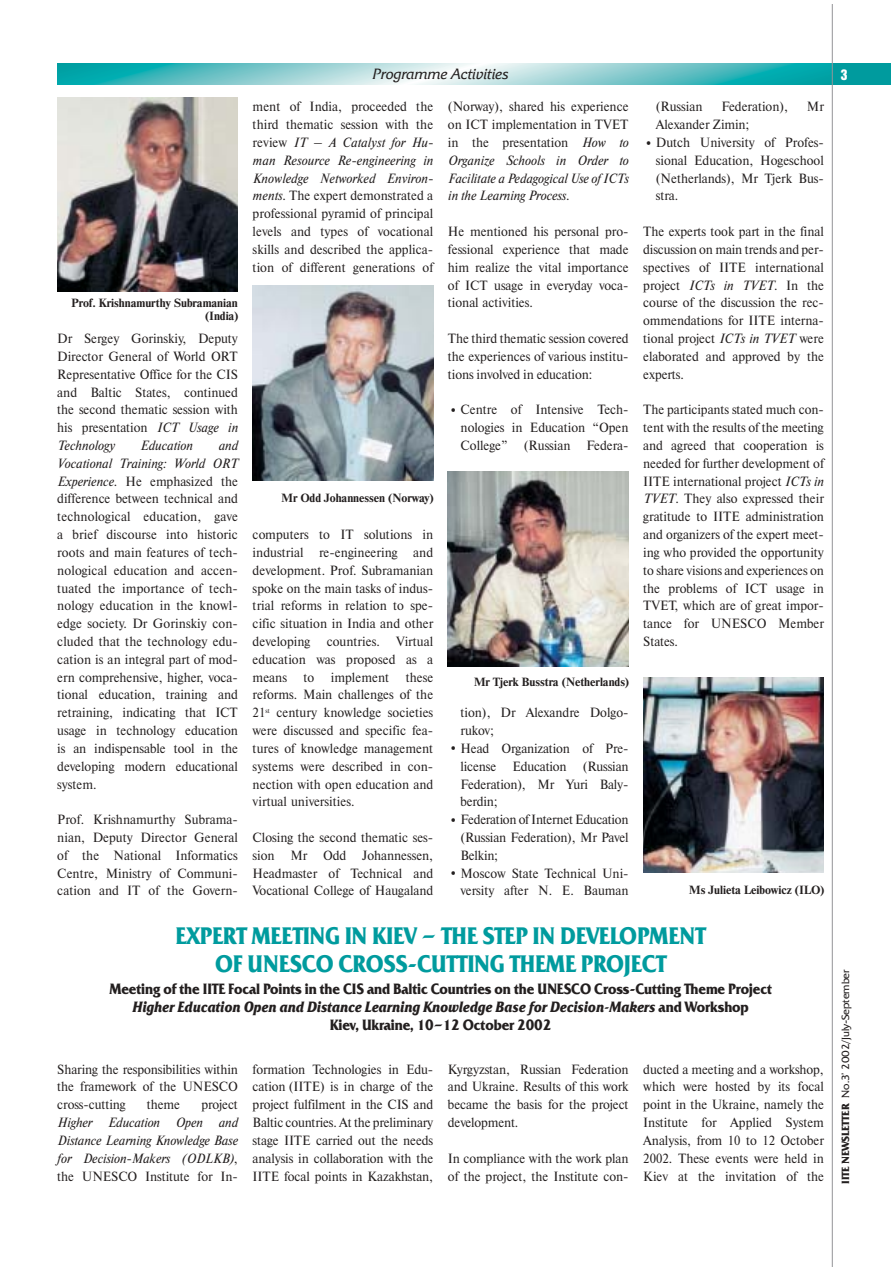
<style>
.page{position:relative;width:893px;height:1275px;background:#fff}
.page>*{position:absolute;margin:0;border:0;box-sizing:border-box;transform-origin:0 0}
.t1{font:700 23.7px/28.5px "Friz Quadrata C";letter-spacing:-.005em;color:#009b9e;text-align:center;scale:.9 1}
.t2{font:700 14.85px/17.9px "Friz Quadrata C";letter-spacing:-.005em;color:#231f1f;text-align:center;scale:.9 1}
.t3{font:italic 14.85px "Friz Quadrata C";letter-spacing:-.005em;color:#231f1f}
.t4{font:14.85px "Bastion Kontrast";color:#fff}
.t5{font:13.35px/17.9px "Newton C";color:#231f1f;text-align:justify;scale:.95 1}
.t6{font:italic 13.35px/17.9px "Newton C";letter-spacing:-.005em;color:#231f1f;text-align:justify;scale:.95 1}
.t7{font:700 11.85px/13.4px "Newton C";letter-spacing:-.005em;color:#231f1f;text-align:right}
.t8{font:10.35px "Friz Quadrata C";letter-spacing:-.005em;color:#231f1f}
.s1{font-style:italic}
.s2{font-style:normal}
.s3{font-size:16.35px}
.s4{font-weight:700}
</style>
<div class="page">
<svg style="left:57px;top:63px;width:774px;height:21px"></svg>
<div style="left:832px;top:63px;width:58px;height:21px;background:#009b9e"></div>
<hr style="left:831px;top:4px;width:1px;height:1263px;background:#939497">
<img style="left:57px;top:97px;width:181px;height:195px">
<img style="left:253px;top:286px;width:180px;height:195px">
<img style="left:448px;top:471px;width:180px;height:195px">
<img style="left:643px;top:678px;width:180px;height:195px">
<p class="t7" style="left:71px;top:297px;width:168px">Prof. Krishnamurthy Subramanian (India)</p>
<p class="t5" style="left:57px;top:331px;width:191px">Dr Sergey Gorinskiy, Deputy Director General of World ORT Representative Office for the CIS and Baltic States, continued the second thematic session with his presentation <span class="s1">ICT Usage in Technology</span></p>
<p class="t5" style="left:57px;top:438px;width:191px;text-indent:161px"><span class="s1">and Vocational Training: World ORT Experience</span>. He emphasized the difference between technical and technological education, gave a brief discourse into historic roots and main features of tech&shy;nological education and accen&shy;tuated the importance of tech&shy;nology education in the knowl&shy;edge society. Dr Gorinskiy con&shy;cluded that the technology edu&shy;cation is an integral part of mod&shy;ern comprehensive, higher, voca&shy;tional education, training and retraining, indicating that ICT usage in technology education is an indispensable tool in the developing modern educational system.</p>
<p class="t5" style="left:57px;top:812px;width:191px">Prof. Krishnamurthy Subrama&shy;nian, Deputy Director General of the National Informatics Centre, Ministry of Communi&shy;cation and IT of the Govern-</p>
<p class="t6" style="left:140px;top:438px;width:57px">Education</p>
<p class="t3" style="left:372px;top:67px;width:137px">Programme Activities</p>
<p class="t4" style="left:840px;top:69px;width:8px">3</p>
<p class="t5" style="left:253px;top:99px;width:191px">ment of India, proceeded the third thematic session with the review <span class="s1">IT – A Catalyst for Hu&shy;man Resource Re-engineering in Knowledge Networked Environ&shy;ments</span>. The expert demonstrated a professional pyramid of principal levels and types of vocational skills and described the applica&shy;tion of different generations of</p>
<p class="t6" style="left:448px;top:99px;width:191px"><span class="s2">(Norway), shared his experience on ICT implementation in TVET in the presentation</span> How to Organize Schools in Order to Facilitate a Pedagogical Use of ICTs in the Learning Process<span class="s2">.</span></p>
<p class="t5" style="left:448px;top:224px;width:191px">He mentioned his personal pro&shy;fessional experience that made him realize the vital importance of ICT usage in everyday voca&shy;tional activities.</p>
<p class="t5" style="left:448px;top:331px;width:191px">The third thematic session covered the experiences of various institu&shy;tions involved in education:</p>
<p class="t5" style="left:460px;top:402px;width:178px;text-indent:-13px"><span class="s3">•</span>Centre of Intensive Tech&shy;nologies in Education “Open College” (Russian Federa-</p>
<p class="t7" style="left:281px;top:492px;width:153px">Mr Odd Johannessen (Norway)</p>
<p class="t5" style="left:253px;top:527px;width:191px">computers to IT solutions in industrial re-engineering and development. Prof. Subramanian spoke on the main tasks of indus&shy;trial reforms in relation to spe&shy;cific situation in India and other developing countries. Virtual education was proposed as a means to implement these reforms. Main challenges of the 21<sup>st</sup> century knowledge societies were discussed and specific fea&shy;tures of knowledge management systems were described in con&shy;nection with open education and virtual universities.</p>
<p class="t5" style="left:253px;top:830px;width:191px">Closing the second thematic ses&shy;sion Mr Odd Johannessen, Headmaster of Technical and Vocational College of Haugaland</p>
<p class="t7" style="left:473px;top:676px;width:156px">Mr Tjerk Busstra (Netherlands)</p>
<p class="t5" style="left:460px;top:705px;width:178px">tion), Dr Alexandre Dolgo&shy;rukov;</p>
<p class="t5" style="left:460px;top:740px;width:178px;text-indent:-13px"><span class="s3">•</span>Head Organization of Pre&shy;license Education (Russian Federation), Mr Yuri Baly&shy;berdin;</p>
<p class="t5" style="left:460px;top:812px;width:178px;text-indent:-13px"><span class="s3">•</span>Federation of Internet Education (Russian Federation), Mr Pavel Belkin;</p>
<p class="t5" style="left:448px;top:865px;width:191px;text-align:right"><span class="s3">•</span>Moscow State Technical Uni&shy;versity after N. E. Bauman</p>
<p class="t5" style="left:656px;top:99px;width:50px">(Russian</p>
<p class="t5" style="left:721px;top:99px;width:72px">Federation),</p>
<p class="t5" style="left:807px;top:99px;width:19px">Mr</p>
<p class="t5" style="left:656px;top:117px;width:100px">Alexander Zimin;</p>
<p class="t5" style="left:656px;top:135px;width:178px;text-indent:-13px"><span class="s3">•</span>Dutch University of Profes&shy;sional Education, Hogeschool (Netherlands), Mr Tjerk Bus&shy;stra.</p>
<p class="t5" style="left:643px;top:224px;width:191px">The experts took part in the final discussion on main trends and per&shy;spectives of IITE international project <span class="s1">ICTs in TVET</span>. In the course of the discussion the rec&shy;ommendations for IITE interna&shy;tional project <span class="s1">ICTs in TVET</span> were elaborated and approved by the experts.</p>
<p class="t5" style="left:643px;top:402px;width:191px">The participants stated much con&shy;tent with the results of the meeting and agreed that cooperation is needed for further development of IITE international project <span class="s1">ICTs in TVET</span>. They also expressed their gratitude to IITE administration and organizers of the expert meet&shy;ing who provided the opportunity to share visions and experiences on the problems of ICT usage in TVET, which are of great impor&shy;tance for UNESCO Member States.</p>
<p class="t7" style="left:689px;top:884px;width:136px">Ms Julieta Leibowicz (ILO)</p>
<h1 class="t1" style="left:176px;top:923px;width:590px">EXPERT MEETING IN KIEV – THE STEP IN DEVELOPMENT<br>OF UNESCO CROSS-CUTTING THEME PROJECT</h1>
<p class="t2" style="left:109px;top:982px;width:737px">Meeting of the IITE Focal Points in the CIS and Baltic Countries on the UNESCO Cross-Cutting Theme Project<br><span class="s1">Higher Education Open and Distance Learning Knowledge Base for Decision-Makers</span> and Workshop<br>Kiev, Ukraine, 10–12 October 2002</p>
<p class="t5" style="left:57px;top:1061px;width:191px">Sharing the responsibilities within the framework of the UNESCO cross-cutting</p>
<p class="t5" style="left:147px;top:1097px;width:36px">theme</p>
<p class="t5" style="left:201px;top:1097px;width:40px">project</p>
<p class="t6" style="left:57px;top:1115px;width:191px">Higher Education Open and Distance Learning Knowledge Base for Decision-Makers (ODLKB)<span class="s2">, the UNESCO Institute for In-</span></p>
<p class="t5" style="left:253px;top:1061px;width:191px">formation Technologies in Edu&shy;cation (IITE) is in charge of the project fulfilment in the CIS and Baltic countries. At the preliminary stage IITE carried out the needs analysis in collaboration with the IITE focal points in Kazakhstan,</p>
<p class="t5" style="left:448px;top:1061px;width:191px">Kyrgyzstan, Russian Federation and Ukraine. Results of this work became the basis for the project development.</p>
<p class="t5" style="left:448px;top:1150px;width:191px">In compliance with the work plan of the project, the Institute con-</p>
<p class="t5" style="left:643px;top:1061px;width:191px">ducted a meeting and a workshop, which were hosted by its focal point in the Ukraine, namely the Institute for Applied System Analysis, from 10 to 12 October 2002. These events were held in Kiev at the invitation of the</p>
<p class="t8" style="left:841px;top:1184px;width:216px;rotate:-90deg"><span class="s4">IITE NEWSLETTER</span> No.3’ 2002/July-September</p>
</div>
